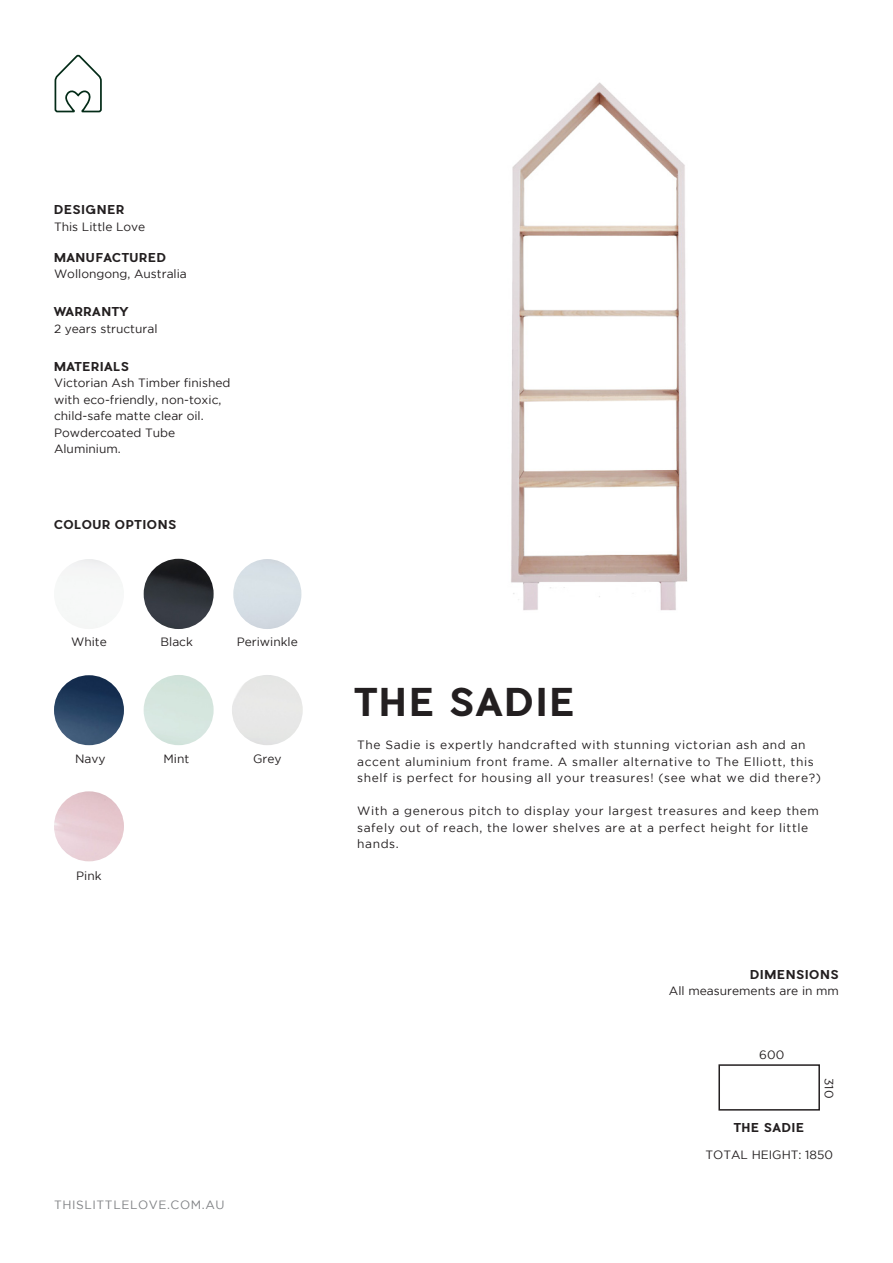
<style>
.page{position:relative;width:893px;height:1263px;background:#fff}
.page>*{position:absolute;margin:0;border:0;box-sizing:border-box;transform-origin:0 0}
.t1{font:700 37.5px "Pier Sans";letter-spacing:.05em;color:#231f20}
.t2{font:12px/16.5px "Gotham";letter-spacing:.05em;color:#231f20}
.t3{font:12px/16.5px "Gotham";color:#231f20}
.t4{font:700 12px "Pier Sans";letter-spacing:.05em;color:#231f20}
.t5{font:12px "Gotham";letter-spacing:.05em;color:#808285}
</style>
<div class="page">
<div style="left:718px;top:1064px;width:102px;height:46px;border:2px solid #231f20"></div>
<img style="left:144px;top:559px;width:70px;height:70px;border-radius:35px">
<img style="left:233px;top:559px;width:68px;height:70px">
<img style="left:54px;top:675px;width:70px;height:70px;border-radius:35px">
<div style="left:144px;top:675px;width:70px;height:70px;background:#d5e6de;border-radius:35px"></div>
<div style="left:232px;top:675px;width:71px;height:70px;background:#e7e7e7;border-radius:35px"></div>
<img style="left:54px;top:791px;width:70px;height:70px;border-radius:35px">
<svg style="left:54px;top:54px;width:48px;height:59px"></svg>
<img style="left:511px;top:82px;width:177px;height:529px">
<p class="t4" style="left:54px;top:202px;width:72px">DESIGNER</p>
<p class="t3" style="left:54px;top:218px;width:93px">This Little Love</p>
<p class="t4" style="left:54px;top:250px;width:114px">MANUFACTURED</p>
<p class="t3" style="left:54px;top:266px;width:134px">Wollongong, Australia</p>
<p class="t4" style="left:54px;top:304px;width:76px">WARRANTY</p>
<p class="t3" style="left:54px;top:320px;width:105px">2 years structural</p>
<p class="t4" style="left:54px;top:359px;width:77px">MATERIALS</p>
<p class="t3" style="left:54px;top:375px;width:178px">Victorian Ash Timber finished</p>
<p class="t3" style="left:54px;top:391px;width:169px">with eco-friendly, non-toxic, child-safe matte clear oil.</p>
<p class="t3" style="left:54px;top:424px;width:123px">Powdercoated Tube</p>
<p class="t3" style="left:54px;top:441px;width:68px">Aluminium.</p>
<p class="t4" style="left:54px;top:517px;width:124px">COLOUR OPTIONS</p>
<p class="t2" style="left:71px;top:633px;width:37px">White</p>
<p class="t2" style="left:161px;top:633px;width:34px">Black</p>
<p class="t3" style="left:237px;top:633px;width:63px">Periwinkle</p>
<p class="t2" style="left:75px;top:750px;width:32px">Navy</p>
<p class="t2" style="left:164px;top:750px;width:27px">Mint</p>
<p class="t2" style="left:253px;top:750px;width:30px">Grey</p>
<p class="t2" style="left:76px;top:868px;width:27px">Pink</p>
<p class="t5" style="left:54px;top:1198px;width:172px">THISLITTLELOVE.COM.AU</p>
<p class="t1" style="left:356px;top:679px;width:221px">THE SADIE</p>
<p class="t2" style="left:357px;top:737px;width:450px">The Sadie is expertly handcrafted with stunning victorian ash and an</p>
<p class="t2" style="left:357px;top:753px;width:465px">accent aluminium front frame. A smaller alternative to The Elliott, this shelf is perfect for housing all your treasures! (see what we did there?)</p>
<p class="t2" style="left:357px;top:803px;width:463px">With a generous pitch to display your largest treasures and keep them safely out of reach, the lower shelves are at a perfect height for little hands.</p>
<p class="t4" style="left:750px;top:967px;width:90px">DIMENSIONS</p>
<p class="t3" style="left:669px;top:982px;width:172px">All measurements are in mm</p>
<p class="t2" style="left:759px;top:1046px;width:26px">600</p>
<p class="t2" style="left:838px;top:1078px;width:22px;rotate:90deg">310</p>
<p class="t4" style="left:734px;top:1119px;width:72px">THE SADIE</p>
<p class="t3" style="left:705px;top:1146px;width:129px">TOTAL HEIGHT: 1850</p>
</div>
